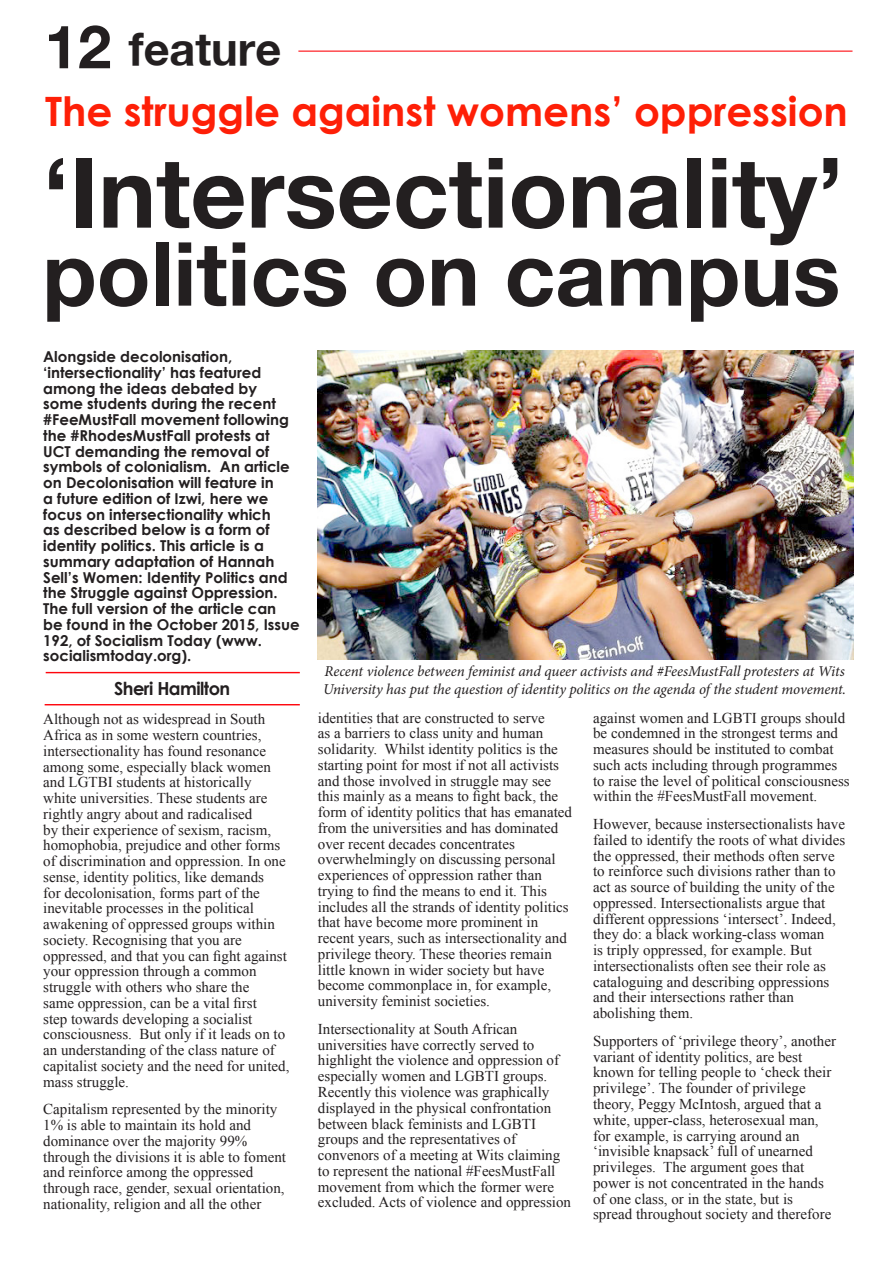
<style>
.page{position:relative;width:893px;height:1263px;background:#fff}
.page>*{position:absolute;margin:0;border:0;box-sizing:border-box;transform-origin:0 0}
.t1{font:700 97.5px "Helvetica Neue";color:#231f20}
.t2{font:700 88.5px "Helvetica Neue";color:#231f20}
.t3{font:700 60px "Helvetica Neue";color:#231f20}
.t4{font:700 45px "Helvetica Neue";color:#231f20}
.t5{font:700 40.5px "Century Gothic";color:#fe1f07}
.t6{font:700 18px "Century Gothic";letter-spacing:-.03em;color:#231f20}
.t7{font:15px/15.8px "Times New Roman";color:#231f20}
.t8{font:700 15px/15.8px "Century Gothic";color:#231f20}
.t9{font:italic 15px/18px "Minion Pro";letter-spacing:-.005em;color:#231f20}
</style>
<div class="page">
<hr style="left:46px;top:672px;width:254px;height:1px;background:#fe060d">
<hr style="left:45px;top:704px;width:255px;height:1px;background:#fe060d">
<hr style="left:298px;top:51px;width:554px;height:1px;background:#fe060d">
<img style="left:318px;top:351px;width:536px;height:309px">
<p class="t3" style="left:45px;top:10px;width:68px">12</p>
<p class="t4" style="left:129px;top:21px;width:154px">feature</p>
<p class="t5" style="left:45px;top:80px;width:804px">The struggle against womens’ oppression</p>
<p class="t1" style="left:43px;top:133px;width:803px">‘Intersectionality’</p>
<p class="t2" style="left:43px;top:219px;width:799px">politics on campus</p>
<p class="t8" style="left:43px;top:348px;width:258px">Alongside decolonisation, ‘intersectionality’ has featured among the ideas debated by some students during the recent #FeeMustFall movement following the #RhodesMustFall protests at<br>UCT demanding the removal of symbols of colonialism. An article on Decolonisation will feature in<br>a future edition of Izwi, here we focus on intersectionality which<br>as described below is a form of identity politics. This article is a summary adaptation of Hannah<br>Sell’s Women: Identity Politics and the Struggle against Oppression.<br>The full version of the article can<br>be found in the October 2015, Issue<br>192, of Socialism Today (www. socialismtoday.org).</p>
<p class="t6" style="left:114px;top:675px;width:118px">Sheri Hamilton</p>
<p class="t7" style="left:43px;top:711px;width:248px">Although not as widespread in South Africa as in some western countries, intersectionality has found resonance among some, especially black women and LGTBI students at historically<br>white universities. These students are rightly angry about and radicalised<br>by their experience of sexism, racism, homophobia, prejudice and other forms of discrimination and oppression. In one sense, identity politics, like demands<br>for decolonisation, forms part of the inevitable processes in the political awakening of oppressed groups within society. Recognising that you are oppressed, and that you can fight against your oppression through a common struggle with others who share the<br>same oppression, can be a vital first<br>step towards developing a socialist consciousness. But only if it leads on to an understanding of the class nature of capitalist society and the need for united, mass struggle.</p>
<p class="t7" style="left:43px;top:1101px;width:244px">Capitalism represented by the minority 1% is able to maintain its hold and dominance over the majority 99% through the divisions it is able to foment and reinforce among the oppressed through race, gender, sexual orientation, nationality, religion and all the other</p>
<p class="t9" style="left:323px;top:662px;width:524px">Recent violence between feminist and queer activists and #FeesMustFall protesters at Wits<br>University has put the question of identity politics on the agenda of the student movement.</p>
<p class="t7" style="left:318px;top:709px;width:256px">identities that are constructed to serve<br>as a barriers to class unity and human solidarity. Whilst identity politics is the starting point for most if not all activists and those involved in struggle may see this mainly as a means to fight back, the form of identity politics that has emanated from the universities and has dominated over recent decades concentrates overwhelmingly on discussing personal experiences of oppression rather than trying to find the means to end it. This includes all the strands of identity politics that have become more prominent in recent years, such as intersectionality and privilege theory. These theories remain little known in wider society but have become commonplace in, for example, university feminist societies.</p>
<p class="t7" style="left:318px;top:1021px;width:255px">Intersectionality at South African universities have correctly served to highlight the violence and oppression of especially women and LGBTI groups.<br>Recently this violence was graphically displayed in the physical confrontation between black feminists and LGBTI groups and the representatives of convenors of a meeting at Wits claiming to represent the national #FeesMustFall movement from which the former were excluded. Acts of violence and oppression</p>
<p class="t7" style="left:593px;top:709px;width:258px">against women and LGBTI groups should be condemned in the strongest terms and measures should be instituted to combat such acts including through programmes to raise the level of political consciousness within the #FeesMustFall movement.</p>
<p class="t7" style="left:593px;top:816px;width:254px">However, because instersectionalists have failed to identify the roots of what divides the oppressed, their methods often serve to reinforce such divisions rather than to act as source of building the unity of the oppressed. Intersectionalists argue that different oppressions ‘intersect’. Indeed, they do: a black working-class woman<br>is triply oppressed, for example. But intersectionalists often see their role as cataloguing and describing oppressions and their intersections rather than abolishing them.</p>
<p class="t7" style="left:593px;top:1033px;width:244px">Supporters of ‘privilege theory’, another variant of identity politics, are best known for telling people to ‘check their privilege’. The founder of privilege theory, Peggy McIntosh, argued that a white, upper-class, heterosexual man, for example, is carrying around an ‘invisible knapsack’ full of unearned privileges. The argument goes that power is not concentrated in the hands of one class, or in the state, but is spread throughout society and therefore</p>
</div>
